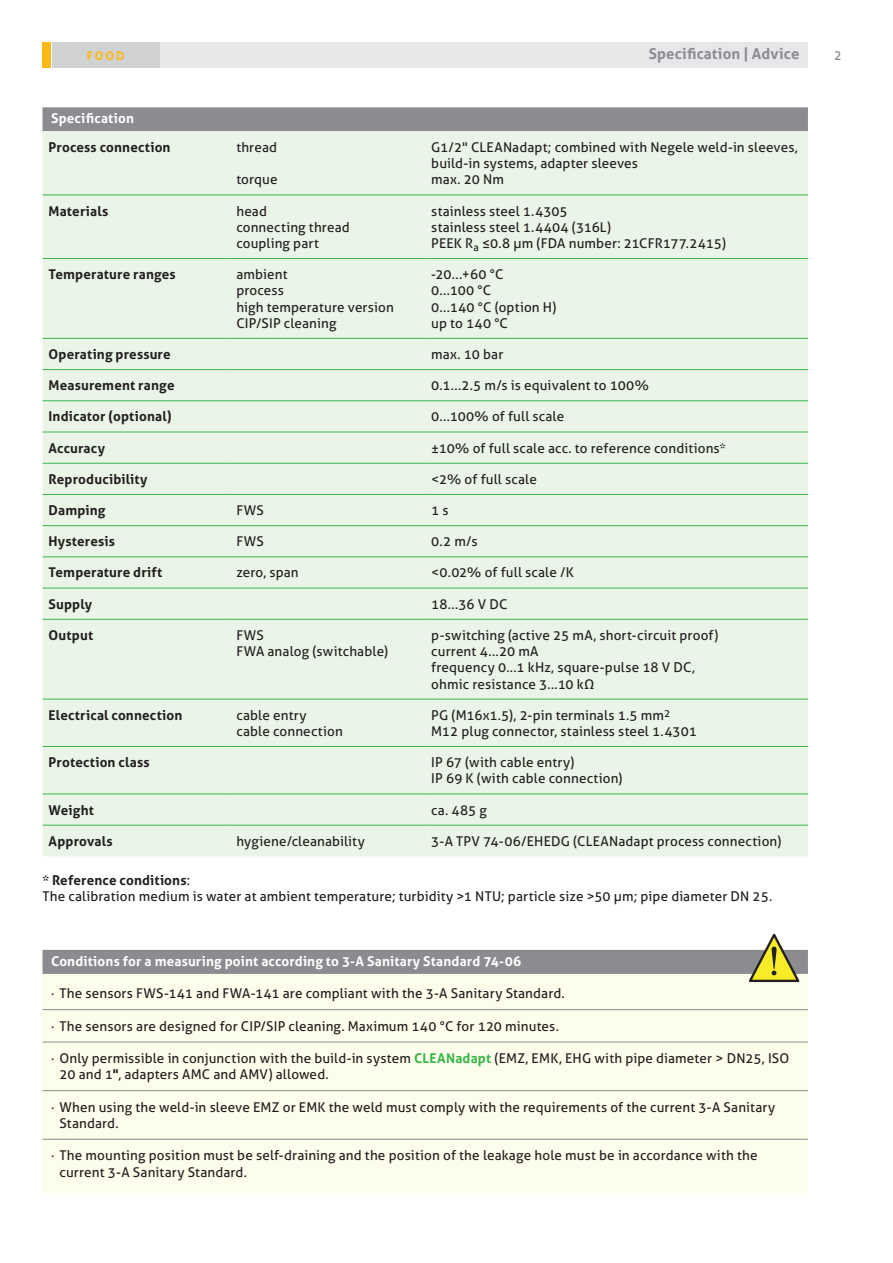
<style>
.page{position:relative;width:893px;height:1263px;background:#fff}
.page>*{position:absolute;margin:0;border:0;box-sizing:border-box;transform-origin:0 0}
.t1{font:700 15px "Aller";letter-spacing:.01em;color:#8a8c8f}
.t2{font:13.5px/16.2px "Aller";letter-spacing:.01em;color:#231f20}
.t3{font:700 13.5px "Aller";letter-spacing:.01em;color:#231f20}
.t4{font:700 13.5px "Aller";letter-spacing:.01em;color:#fff}
.t5{font:13.5px "Aller";color:#8a8c8f}
.t6{font:700 12px "Aller";color:#fcb814}
.s1{font-weight:700}
.s2{font-weight:700;color:#3ab54a}
</style>
<div class="page">
<div style="left:161px;top:43px;width:647px;height:25px;background:#e6e7e9"></div>
<div style="left:52px;top:43px;width:107px;height:25px;background:#d1d2d4"></div>
<div style="left:43px;top:43px;width:8px;height:25px;background:#fcb814"></div>
<div style="left:43px;top:950px;width:765px;height:243px;background:#fdfdec"></div>
<div style="left:43px;top:950px;width:765px;height:24px;background:#8a8c8f"></div>
<hr style="left:43px;top:1009px;width:765px;height:1px;background:#8a8c8f">
<hr style="left:43px;top:1042px;width:765px;height:1px;background:#8a8c8f">
<hr style="left:43px;top:1090px;width:765px;height:1px;background:#8a8c8f">
<hr style="left:43px;top:1139px;width:765px;height:1px;background:#8a8c8f">
<svg style="left:749px;top:934px;width:50px;height:48px"></svg>
<div style="left:43px;top:107px;width:765px;height:24px;background:#8a8c8f"></div>
<div style="left:43px;top:131px;width:765px;height:725px;background:#eaf5e8"></div>
<hr style="left:43px;top:195px;width:187px;height:1px;background:#3ab54a">
<hr style="left:230px;top:195px;width:195px;height:1px;background:#3ab54a">
<hr style="left:425px;top:195px;width:383px;height:1px;background:#3ab54a">
<hr style="left:43px;top:258px;width:187px;height:1px;background:#3ab54a">
<hr style="left:230px;top:258px;width:195px;height:1px;background:#3ab54a">
<hr style="left:425px;top:258px;width:383px;height:1px;background:#3ab54a">
<hr style="left:43px;top:338px;width:187px;height:1px;background:#3ab54a">
<hr style="left:230px;top:338px;width:195px;height:1px;background:#3ab54a">
<hr style="left:425px;top:338px;width:383px;height:1px;background:#3ab54a">
<hr style="left:43px;top:369px;width:187px;height:1px;background:#3ab54a">
<hr style="left:230px;top:369px;width:195px;height:1px;background:#3ab54a">
<hr style="left:425px;top:369px;width:383px;height:1px;background:#3ab54a">
<hr style="left:43px;top:400px;width:187px;height:1px;background:#3ab54a">
<hr style="left:230px;top:400px;width:195px;height:1px;background:#3ab54a">
<hr style="left:425px;top:400px;width:383px;height:1px;background:#3ab54a">
<hr style="left:43px;top:432px;width:187px;height:1px;background:#3ab54a">
<hr style="left:230px;top:432px;width:195px;height:1px;background:#3ab54a">
<hr style="left:425px;top:432px;width:383px;height:1px;background:#3ab54a">
<hr style="left:43px;top:463px;width:187px;height:1px;background:#3ab54a">
<hr style="left:230px;top:463px;width:195px;height:1px;background:#3ab54a">
<hr style="left:425px;top:463px;width:383px;height:1px;background:#3ab54a">
<hr style="left:43px;top:494px;width:187px;height:1px;background:#3ab54a">
<hr style="left:230px;top:494px;width:195px;height:1px;background:#3ab54a">
<hr style="left:425px;top:494px;width:383px;height:1px;background:#3ab54a">
<hr style="left:43px;top:525px;width:187px;height:1px;background:#3ab54a">
<hr style="left:230px;top:525px;width:195px;height:1px;background:#3ab54a">
<hr style="left:425px;top:525px;width:383px;height:1px;background:#3ab54a">
<hr style="left:43px;top:556px;width:187px;height:1px;background:#3ab54a">
<hr style="left:230px;top:556px;width:195px;height:1px;background:#3ab54a">
<hr style="left:425px;top:556px;width:383px;height:1px;background:#3ab54a">
<hr style="left:43px;top:588px;width:187px;height:1px;background:#3ab54a">
<hr style="left:230px;top:588px;width:195px;height:1px;background:#3ab54a">
<hr style="left:425px;top:588px;width:383px;height:1px;background:#3ab54a">
<hr style="left:43px;top:619px;width:187px;height:1px;background:#3ab54a">
<hr style="left:230px;top:619px;width:195px;height:1px;background:#3ab54a">
<hr style="left:425px;top:619px;width:383px;height:1px;background:#3ab54a">
<hr style="left:43px;top:699px;width:187px;height:1px;background:#3ab54a">
<hr style="left:230px;top:699px;width:195px;height:1px;background:#3ab54a">
<hr style="left:425px;top:699px;width:383px;height:1px;background:#3ab54a">
<hr style="left:43px;top:746px;width:187px;height:1px;background:#3ab54a">
<hr style="left:230px;top:746px;width:195px;height:1px;background:#3ab54a">
<hr style="left:425px;top:746px;width:383px;height:1px;background:#3ab54a">
<hr style="left:43px;top:793px;width:187px;height:1px;background:#3ab54a">
<hr style="left:230px;top:793px;width:195px;height:1px;background:#3ab54a">
<hr style="left:425px;top:793px;width:383px;height:1px;background:#3ab54a">
<hr style="left:43px;top:825px;width:187px;height:1px;background:#3ab54a">
<hr style="left:230px;top:825px;width:195px;height:1px;background:#3ab54a">
<hr style="left:425px;top:825px;width:383px;height:1px;background:#3ab54a">
<p class="t6" style="left:87px;top:48px;width:39px">FOOD</p>
<p class="t1" style="left:649px;top:44px;width:152px">Specification | Advice</p>
<p class="t5" style="left:834px;top:47px;width:10px">2</p>
<p class="t4" style="left:51px;top:110px;width:84px">Specification</p>
<p class="t3" style="left:49px;top:139px;width:124px">Process connection</p>
<p class="t2" style="left:236px;top:139px;width:42px">thread</p>
<p class="t2" style="left:236px;top:171px;width:43px">torque</p>
<p class="t2" style="left:431px;top:139px;width:368px">G1/2" CLEANadapt; combined with Negele weld-in sleeves, build-in systems, adapter sleeves<br>max. 20 Nm</p>
<p class="t3" style="left:49px;top:202px;width:61px">Materials</p>
<p class="t2" style="left:236px;top:203px;width:115px">head<br>connecting thread coupling part</p>
<p class="t2" style="left:431px;top:203px;width:296px">stainless steel 1.4305<br>stainless steel 1.4404 (316L)<br>PEEK R<sub>a</sub> ≤0.8 µ m (FDA number: 21CFR177.2415)</p>
<p class="t3" style="left:49px;top:266px;width:129px">Temperature ranges</p>
<p class="t2" style="left:236px;top:266px;width:159px">ambient<br>process<br>high temperature version<br>CIP/SIP cleaning</p>
<p class="t2" style="left:431px;top:266px;width:127px">-20...+60 °C<br>0...100 °C<br>0...140 °C (option H) up to 140 °C</p>
<p class="t3" style="left:49px;top:346px;width:124px">Operating pressure</p>
<p class="t2" style="left:431px;top:346px;width:74px">max. 10 bar</p>
<p class="t3" style="left:49px;top:377px;width:128px">Measurement range</p>
<p class="t2" style="left:431px;top:377px;width:219px">0.1...2.5 m/s is equivalent to 100%</p>
<p class="t3" style="left:49px;top:408px;width:124px">Indicator (optional)</p>
<p class="t2" style="left:431px;top:408px;width:135px">0...100% of full scale</p>
<p class="t3" style="left:49px;top:439px;width:58px">Accuracy</p>
<p class="t2" style="left:431px;top:440px;width:296px">±10% of full scale acc. to reference conditions*</p>
<p class="t3" style="left:49px;top:471px;width:100px">Reproducibility</p>
<p class="t2" style="left:431px;top:471px;width:107px">&lt;2% of full scale</p>
<p class="t3" style="left:49px;top:502px;width:58px">Damping</p>
<p class="t2" style="left:236px;top:502px;width:29px">FWS</p>
<p class="t2" style="left:431px;top:502px;width:19px">1 s</p>
<p class="t3" style="left:49px;top:533px;width:68px">Hysteresis</p>
<p class="t2" style="left:236px;top:533px;width:29px">FWS</p>
<p class="t2" style="left:431px;top:533px;width:48px">0.2 m/s</p>
<p class="t3" style="left:49px;top:564px;width:115px">Temperature drift</p>
<p class="t2" style="left:236px;top:564px;width:64px">zero, span</p>
<p class="t2" style="left:431px;top:564px;width:144px">&lt;0.02% of full scale /K</p>
<p class="t3" style="left:49px;top:595px;width:45px">Supply</p>
<p class="t2" style="left:431px;top:596px;width:78px">18...36 V DC</p>
<p class="t3" style="left:49px;top:627px;width:46px">Output</p>
<p class="t2" style="left:236px;top:627px;width:153px">FWS<br>FWA analog (switchable)</p>
<p class="t2" style="left:431px;top:627px;width:289px">p-switching (active 25 mA, short-circuit proof) current 4...20 mA<br>frequency 0...1 kHz, square-pulse 18 V DC, ohmic resistance 3...10 kΩ</p>
<p class="t3" style="left:49px;top:707px;width:135px">Electrical connection</p>
<p class="t2" style="left:236px;top:707px;width:108px">cable entry cable connection</p>
<p class="t2" style="left:431px;top:707px;width:267px">PG (M16x1.5), 2-pin terminals 1.5 mm<sup>2<br></sup>M12 plug connector, stainless steel 1.4301</p>
<p class="t3" style="left:49px;top:754px;width:103px">Protection class</p>
<p class="t2" style="left:431px;top:754px;width:193px">IP 67 (with cable entry)<br>IP 69 K (with cable connection)</p>
<p class="t3" style="left:49px;top:801px;width:47px">Weight</p>
<p class="t2" style="left:431px;top:802px;width:57px">ca. 485 g</p>
<p class="t3" style="left:49px;top:833px;width:66px">Approvals</p>
<p class="t2" style="left:236px;top:833px;width:130px">hygiene/cleanability</p>
<p class="t2" style="left:431px;top:833px;width:352px">3-A TPV 74-06/EHEDG (CLEANadapt process connection)</p>
<p class="t2" style="left:43px;top:872px;width:731px"><span class="s1">* Reference conditions</span>:<br>The calibration medium is water at ambient temperature; turbidity &gt;1 NTU; particle size &gt;50 μm; pipe diameter DN 25.</p>
<p class="t4" style="left:51px;top:953px;width:472px">Conditions for a measuring point according to 3-A Sanitary Standard 74-06</p>
<p class="t2" style="left:51px;top:985px;width:515px">· The sensors FWS-141 and FWA-141 are compliant with the 3-A Sanitary Standard.</p>
<p class="t2" style="left:51px;top:1018px;width:509px">· The sensors are designed for CIP/SIP cleaning. Maximum 140 °C for 120 minutes.</p>
<p class="t2" style="left:60px;top:1050px;width:731px;text-indent:-9px">· Only permissible in conjunction with the build-in system <span class="s2">CLEANadapt</span> (EMZ, EMK, EHG with pipe diameter &gt; DN25, ISO<br>20 and 1<span class="s1">"</span>, adapters AMC and AMV) allowed.</p>
<p class="t2" style="left:60px;top:1099px;width:717px;text-indent:-9px">· When using the weld-in sleeve EMZ or EMK the weld must comply with the requirements of the current 3-A Sanitary<br>Standard.</p>
<p class="t2" style="left:60px;top:1147px;width:700px;text-indent:-9px">· The mounting position must be self-draining and the position of the leakage hole must be in accordance with the current 3-A Sanitary Standard.</p>
</div>
